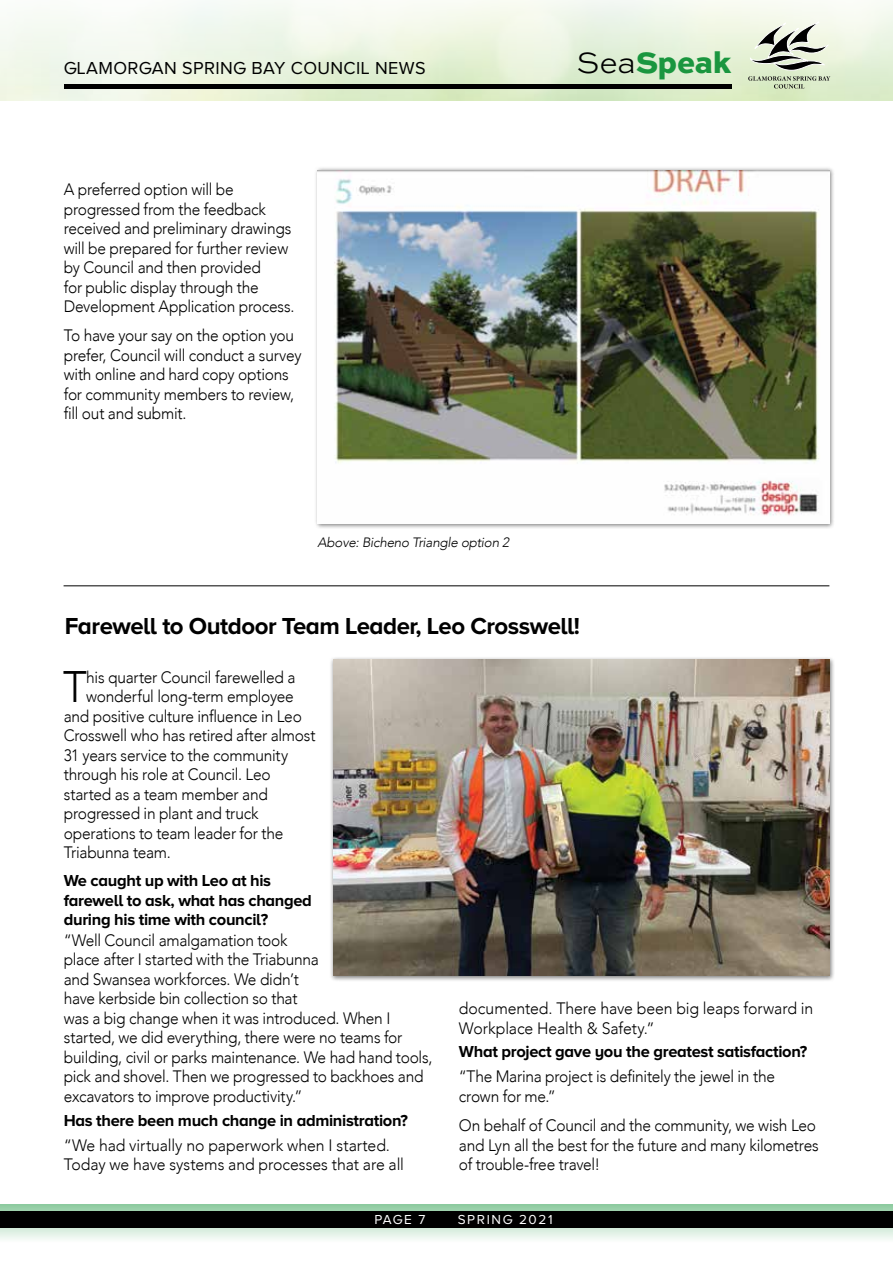
<style>
.page{position:relative;width:893px;height:1263px;background:#fff}
.page>*{position:absolute;margin:0;border:0;box-sizing:border-box;transform-origin:0 0}
.t1{font:300 44.1px "Avenir";color:#000;scale:.94 1}
.t2{font:800 31.05px "Sweet Sans Pro";letter-spacing:-.01em;color:#1a963f}
.t3{font:700 24px "Proxima Nova A";letter-spacing:-.02em;color:#000}
.t4{font:18px "Proxima Nova A";letter-spacing:.02em;color:#000}
.t5{font:300 16.5px/19.5px "Avenir";letter-spacing:-.015em;color:#000;scale:.94 1}
.t6{font:700 16.5px/19.5px "Proxima Nova A";letter-spacing:-.02em;color:#000}
.t7{font:300 16.5px/19.5px "Avenir";letter-spacing:-.015em;color:#000;scale:.96 1}
.t8{font:italic 300 13.5px "Avenir";letter-spacing:-.02em;color:#000}
.t9{font:13.5px "Proxima Nova A";letter-spacing:.12em;color:#fff}
.s1{font-weight:300;color:#000}
</style>
<div class="page">
<img style="left:0;top:0;width:893px;height:101px">
<svg style="left:0;top:1204px;width:893px;height:35px;background:#c4e4cd"></svg>
<div style="left:64px;top:84px;width:667px;height:5px;background:#000"></div>
<div style="left:0;top:1211px;width:893px;height:17px;background:#000"></div>
<svg style="left:748px;top:22px;width:82px;height:67px;background:#bcc3b1"></svg>
<hr style="left:64px;top:585px;width:765px;height:1px;background:#000">
<div style="left:330px;top:656px;width:505px;height:325px;background:#000;opacity:.5"></div>
<img style="left:333px;top:660px;width:496px;height:316px">
<div style="left:314px;top:167px;width:521px;height:362px;background:#000;opacity:.5"></div>
<img style="left:318px;top:170px;width:511px;height:353px">
<p class="t4" style="left:64px;top:58px;width:363px">GLAMORGAN SPRING BAY COUNCIL NEWS</p>
<h2 class="t2" style="left:577px;top:38px;width:156px"><span class="s1">Sea</span>Speak</h2>
<p class="t5" style="left:64px;top:180px;width:247px">A preferred option will be progressed from the feedback received and preliminary drawings will be prepared for further review by Council and then provided<br>for public display through the<br>Development Application process.</p>
<p class="t5" style="left:64px;top:326px;width:254px">To have your say on the option you prefer, Council will conduct a survey with online and hard copy options for community members to review, fill out and submit.</p>
<p class="t8" style="left:318px;top:535px;width:193px">Above: Bicheno Triangle option 2</p>
<h3 class="t3" style="left:65px;top:612px;width:517px">Farewell to Outdoor Team Leader, Leo Crosswell!</h3>
<h1 class="t1" style="left:63px;top:661px;width:27px">T</h1>
<p class="t5" style="left:86px;top:667px;width:224px">his quarter Council farewelled a</p>
<p class="t5" style="left:86px;top:687px;width:222px">wonderful long-term employee</p>
<p class="t5" style="left:64px;top:706px;width:255px">and positive culture influence in Leo</p>
<p class="t5" style="left:64px;top:726px;width:269px">Crosswell who has retired after almost</p>
<p class="t5" style="left:64px;top:745px;width:240px">31 years service to the community</p>
<p class="t5" style="left:64px;top:765px;width:222px">through his role at Council. Leo</p>
<p class="t5" style="left:64px;top:784px;width:219px">started as a team member and</p>
<p class="t5" style="left:64px;top:804px;width:209px">progressed in plant and truck</p>
<p class="t5" style="left:64px;top:823px;width:235px">operations to team leader for the</p>
<p class="t5" style="left:64px;top:843px;width:115px">Triabunna team.</p>
<p class="t6" style="left:64px;top:870px;width:250px">We caught up with Leo at his farewell to ask, what has changed during his time with council?</p>
<p class="t5" style="left:64px;top:930px;width:394px">“Well Council amalgamation took<br>place after I started with the Triabunna<br>and Swansea workforces. We didn’t<br>have kerbside bin collection so that<br>was a big change when it was introduced. When I started, we did everything, there were no teams for building, civil or parks maintenance. We had hand tools, pick and shovel. Then we progressed to backhoes and excavators to improve productivity.”</p>
<p class="t6" style="left:64px;top:1110px;width:346px">Has there been much change in administration?</p>
<p class="t7" style="left:64px;top:1135px;width:356px">“We had virtually no paperwork when I started.<br>Today we have systems and processes that are all</p>
<p class="t7" style="left:459px;top:999px;width:371px">documented. There have been big leaps forward in<br>Workplace Health &amp; Safety.”</p>
<p class="t6" style="left:459px;top:1042px;width:350px">What project gave you the greatest satisfaction?</p>
<p class="t5" style="left:459px;top:1067px;width:338px">“The Marina project is definitely the jewel in the crown for me.”</p>
<p class="t5" style="left:459px;top:1116px;width:384px">On behalf of Council and the community, we wish Leo and Lyn all the best for the future and many kilometres of trouble-free travel!</p>
<p class="t9" style="left:374px;top:1212px;width:53px">PAGE 7</p>
<p class="t9" style="left:458px;top:1212px;width:96px">SPRING 2021</p>
</div>
